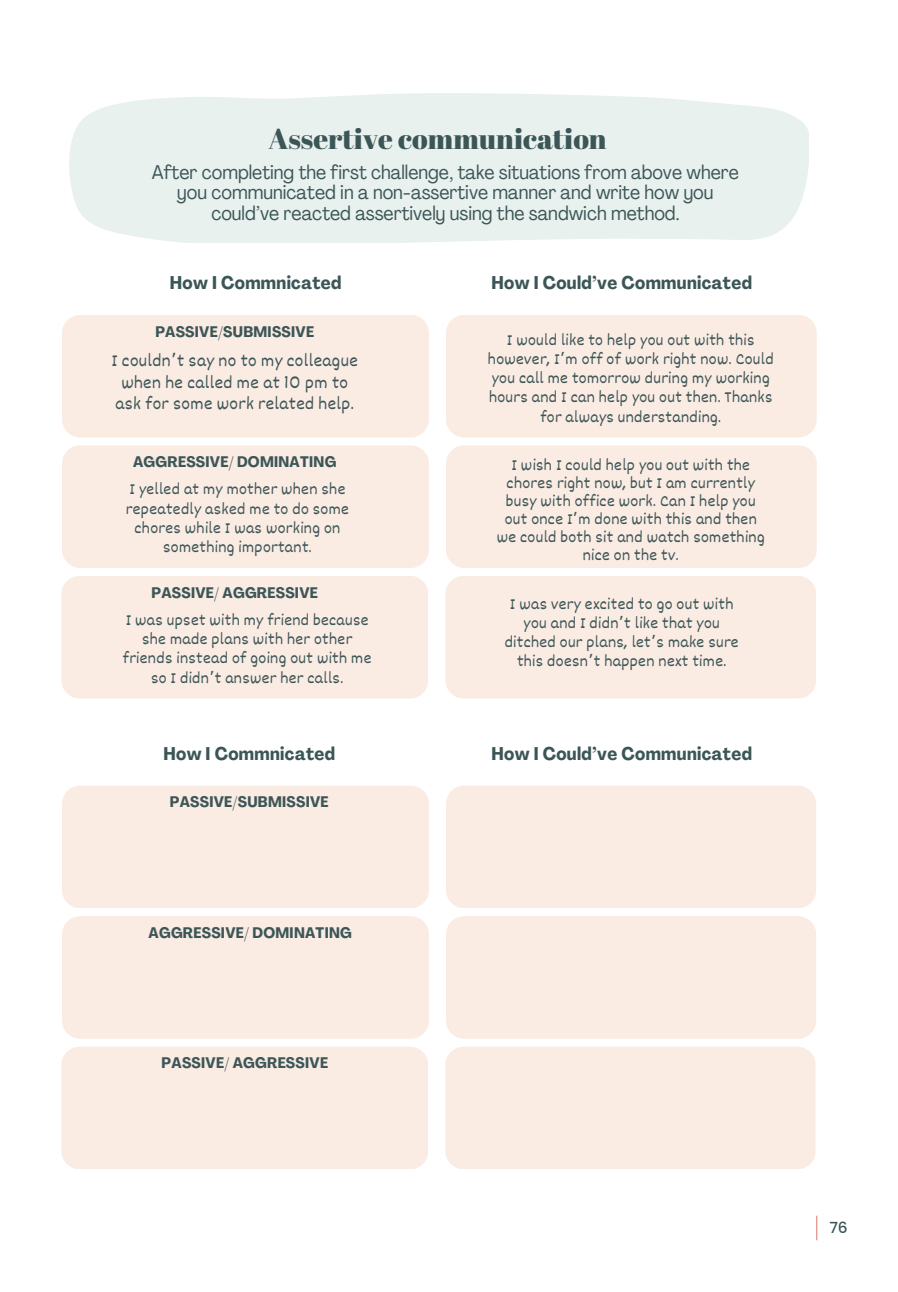
<style>
.page{position:relative;width:898px;height:1292px;background:#fff}
.page>*{position:absolute;margin:0;border:0;box-sizing:border-box;transform-origin:0 0}
.t1{font:28.7px "Abril Fatface";color:#3c5657}
.t2{font:condensed 19.6px/20.3px "Agrandir";color:#3c5657;text-align:center}
.t3{font:700 condensed 18.2px "Agrandir";letter-spacing:.02em;color:#3c5657}
.t4{font:18.03px/21.5px "Dekko";letter-spacing:.02em;color:#3c5657;text-align:center}
.t5{font:16.62px/19.2px "Dekko";letter-spacing:.02em;color:#3c5657;text-align:center}
.t6{font:500 15.22px "Poppins";color:#3c5657}
.t7{font:700 condensed 15.05px "Agrandir";letter-spacing:.02em;color:#3c5657}
.s1{font-family:"Noto Sans Gurmukhi"}
</style>
<div class="page">
<svg style="left:69px;top:93px;width:739px;height:149px;background:#e9f1ef"></svg>
<div style="left:446px;top:315px;width:370px;height:122px;background:#faebe3;border-radius:18px"></div>
<div style="left:62px;top:315px;width:367px;height:122px;background:#faebe3;border-radius:18px"></div>
<div style="left:446px;top:445px;width:370px;height:123px;background:#faebe3;border-radius:18px"></div>
<div style="left:62px;top:445px;width:367px;height:123px;background:#faebe3;border-radius:18px"></div>
<div style="left:445px;top:576px;width:371px;height:122px;background:#faebe3;border-radius:18px"></div>
<div style="left:61px;top:576px;width:367px;height:122px;background:#faebe3;border-radius:18px"></div>
<div style="left:446px;top:785px;width:370px;height:123px;background:#faebe3;border-radius:18px"></div>
<div style="left:62px;top:785px;width:367px;height:123px;background:#faebe3;border-radius:18px"></div>
<div style="left:446px;top:916px;width:370px;height:122px;background:#faebe3;border-radius:18px"></div>
<div style="left:62px;top:916px;width:367px;height:122px;background:#faebe3;border-radius:18px"></div>
<div style="left:445px;top:1046px;width:370px;height:123px;background:#faebe3;border-radius:18px"></div>
<div style="left:61px;top:1046px;width:367px;height:123px;background:#faebe3;border-radius:18px"></div>
<svg style="left:816px;top:1215px;width:1px;height:25px"></svg>
<h1 class="t1" style="left:268px;top:119px;width:340px">Assertive communication</h1>
<p class="t2" style="left:152px;top:164px;width:588px">After completing the first challenge, take situations from above where you communicated in a non-assertive manner and write how you could’ve reacted assertively using the sandwich method.</p>
<h3 class="t3" style="left:170px;top:275px;width:173px">How I Commnicated</h3>
<h2 class="t3" style="left:491px;top:275px;width:262px">How I Could’ve Communicated</h2>
<h4 class="t7" style="left:155px;top:325px;width:160px">PASSIVE/SUBMISSIVE</h4>
<h2 class="t4" style="left:112px;top:349px;width:248px">I couldn<span class="s1">’</span>t say no to my colleague when he called me at 10 pm to ask for some work related help.</h2>
<p class="t7" style="left:133px;top:456px;width:205px">AGGRESSIVE/ DOMINATING</p>
<h3 class="t5" style="left:126px;top:479px;width:224px">I yelled at my mother when she repeatedly asked me to do some chores while I was working on something important.</h3>
<p class="t7" style="left:151px;top:586px;width:168px">PASSIVE/ AGGRESSIVE</p>
<p class="t5" style="left:123px;top:609px;width:250px">I was upset with my friend because she made plans with her other friends instead of going out with me so I didn<span class="s1">’</span>t answer her calls.</p>
<p class="t5" style="left:488px;top:329px;width:287px">I would like to help you out with this however, I<span class="s1">’</span>m off of work right now. Could you call me tomorrow during my working hours and I can help you out then. Thanks for always understanding.</p>
<h4 class="t5" style="left:497px;top:455px;width:270px;line-height:18px">I wish I could help you out with the chores right now, but I am currently busy with office work. Can I help you out once I<span class="s1">’</span>m done with this and then we could both sit and watch something nice on the tv.</h4>
<h4 class="t5" style="left:510px;top:593px;width:225px">I was very excited to go out with</h4>
<p class="t5" style="left:523px;top:612px;width:198px">you and I didn<span class="s1">’</span>t like that you</p>
<p class="t5" style="left:505px;top:631px;width:235px">ditched our plans, let<span class="s1">’</span>s make sure</p>
<p class="t5" style="left:517px;top:651px;width:211px">this doesn<span class="s1">’</span>t happen next time.</p>
<h4 class="t3" style="left:163px;top:746px;width:173px">How I Commnicated</h4>
<h4 class="t3" style="left:491px;top:746px;width:262px">How I Could’ve Communicated</h4>
<p class="t7" style="left:170px;top:796px;width:160px">PASSIVE/SUBMISSIVE</p>
<h2 class="t7" style="left:148px;top:926px;width:205px">AGGRESSIVE/ DOMINATING</h2>
<h4 class="t7" style="left:162px;top:1056px;width:168px">PASSIVE/ AGGRESSIVE</h4>
<h2 class="t6" style="left:829px;top:1217px;width:20px">76</h2>
</div>
